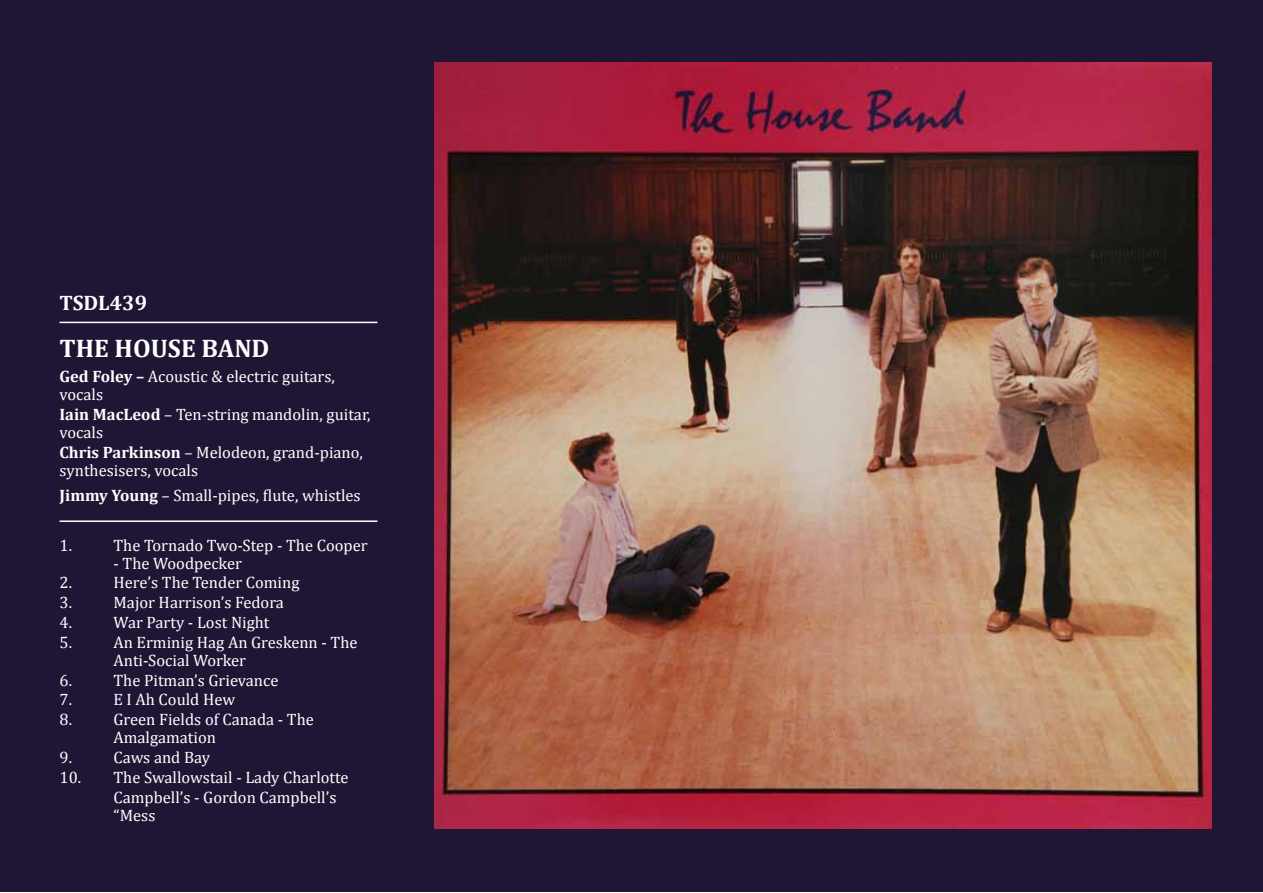
<style>
.page{position:relative;width:1263px;height:893px;background:#fff}
.page>*{position:absolute;margin:0;border:0;box-sizing:border-box;transform-origin:0 0}
.t1{font:700 25.5px "Cambria";color:#fff}
.t2{font:700 21px "Cambria";color:#fff}
.t3{font:16.5px/18px "Cambria";color:#fff}
.s1{font-weight:700}
</style>
<div class="page">
<div style="left:1px;top:0;width:1262px;height:892px;background:#1f1635"></div>
<img style="left:435px;top:63px;width:776px;height:766px">
<hr style="left:60px;top:322px;width:317px;height:1px;background:#fff">
<hr style="left:60px;top:520px;width:317px;height:2px;background:#fff">
<p class="t2" style="left:60px;top:290px;width:89px">TSDL439</p>
<h1 class="t1" style="left:60px;top:333px;width:212px">THE HOUSE BAND</h1>
<p class="t3" style="left:60px;top:368px;width:277px"><span class="s1">Ged Foley –</span> Acoustic &amp; electric guitars, vocals</p>
<p class="t3" style="left:60px;top:405px;width:313px"><span class="s1">Iain MacLeod</span> – Ten-string mandolin, guitar, vocals</p>
<p class="t3" style="left:60px;top:443px;width:305px"><span class="s1">Chris Parkinson</span> – Melodeon, grand-piano, synthesisers, vocals</p>
<p class="t3" style="left:60px;top:486px;width:303px"><span class="s1">Jimmy Young</span> – Small-pipes, flute, whistles</p>
<p class="t3" style="left:60px;top:536px;width:14px">1.</p>
<p class="t3" style="left:114px;top:536px;width:256px">The Tornado Two-Step - The Cooper</p>
<p class="t3" style="left:114px;top:554px;width:130px">- The Woodpecker</p>
<p class="t3" style="left:60px;top:574px;width:14px">2.</p>
<p class="t3" style="left:114px;top:574px;width:188px">Here’s The Tender Coming</p>
<p class="t3" style="left:60px;top:594px;width:14px">3.</p>
<p class="t3" style="left:114px;top:594px;width:172px">Major Harrison’s Fedora</p>
<p class="t3" style="left:60px;top:613px;width:14px">4.</p>
<p class="t3" style="left:114px;top:613px;width:158px">War Party - Lost Night</p>
<p class="t3" style="left:60px;top:633px;width:14px">5.</p>
<p class="t3" style="left:114px;top:633px;width:245px">An Erminig Hag An Greskenn - The<br>Anti-Social Worker</p>
<p class="t3" style="left:60px;top:671px;width:14px">6.</p>
<p class="t3" style="left:114px;top:671px;width:166px">The Pitman’s Grievance</p>
<p class="t3" style="left:60px;top:691px;width:14px">7.</p>
<p class="t3" style="left:114px;top:691px;width:123px">E I Ah Could Hew</p>
<p class="t3" style="left:60px;top:711px;width:14px">8.</p>
<p class="t3" style="left:114px;top:711px;width:202px">Green Fields of Canada - The<br>Amalgamation</p>
<p class="t3" style="left:60px;top:748px;width:14px">9.</p>
<p class="t3" style="left:114px;top:748px;width:98px">Caws and Bay</p>
<p class="t3" style="left:114px;top:767px;width:237px;line-height:19.8px;text-indent:-54px">10. The Swallowstail - Lady Charlotte<br>Campbell’s - Gordon Campbell’s</p>
<p class="t3" style="left:114px;top:806px;width:43px">“Mess</p>
</div>
